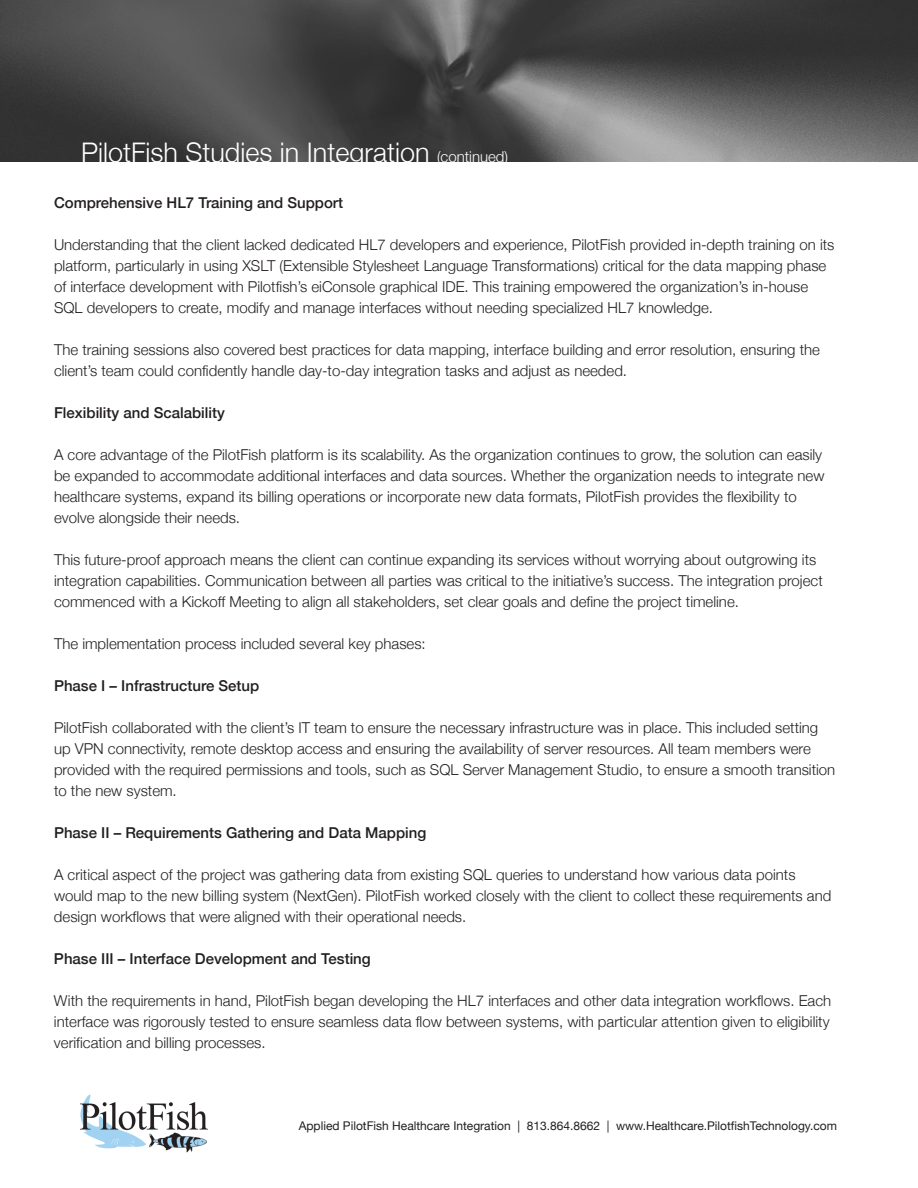
<style>
.page{position:relative;width:918px;height:1188px;background:#fff}
.page>*{position:absolute;margin:0;border:0;box-sizing:border-box;transform-origin:0 0}
.t1{font:300 27px "Helvetica Neue";color:#fff}
.t2{font:300 15px/21px "Helvetica Neue";color:#231f20}
.t3{font:500 15px "Helvetica Neue";color:#231f20}
.t4{font:12px "Helvetica Neue";color:#231f20}
.s1{font-size:15px}
</style>
<div class="page">
<img style="left:0;top:0;width:918px;height:162px">
<img style="left:81px;top:1094px;width:126px;height:59px">
<h1 class="t1" style="left:81px;top:136px;width:429px">PilotFish Studies in integration <span class="s1">(continued)</span></h1>
<p class="t3" style="left:54px;top:193px;width:291px">Comprehensive HL7 Training and Support</p>
<p class="t2" style="left:54px;top:234px;width:782px">understanding that the client lacked dedicated hl7 developers and experience, PilotFish provided in-depth training on its platform, particularly in using XSlT (extensible Stylesheet language Transformations) critical for the data mapping phase of interface development with Pilotfish’s eiConsole graphical iDe. This training empowered the organization’s in-house SQl developers to create, modify and manage interfaces without needing specialized hl7 knowledge.</p>
<p class="t2" style="left:54px;top:339px;width:768px">The training sessions also covered best practices for data mapping, interface building and error resolution, ensuring the client’s team could confidently handle day-to-day integration tasks and adjust as needed.</p>
<p class="t3" style="left:54px;top:403px;width:172px">Flexibility and Scalability</p>
<p class="t2" style="left:54px;top:444px;width:772px">a core advantage of the PilotFish platform is its scalability. as the organization continues to grow, the solution can easily be expanded to accommodate additional interfaces and data sources. Whether the organization needs to integrate new healthcare systems, expand its billing operations or incorporate new data formats, PilotFish provides the flexibility to evolve alongside their needs.</p>
<p class="t2" style="left:54px;top:549px;width:770px">This future-proof approach means the client can continue expanding its services without worrying about outgrowing its integration capabilities. Communication between all parties was critical to the initiative’s success. The integration project commenced with a Kickoff Meeting to align all stakeholders, set clear goals and define the project timeline.</p>
<p class="t2" style="left:54px;top:633px;width:373px">The implementation process included several key phases:</p>
<p class="t3" style="left:54px;top:676px;width:207px">Phase I – Infrastructure Setup</p>
<p class="t2" style="left:54px;top:717px;width:783px">PilotFish collaborated with the client’s iT team to ensure the necessary infrastructure was in place. This included setting up VPn connectivity, remote desktop access and ensuring the availability of server resources. all team members were provided with the required permissions and tools, such as SQl Server Management Studio, to ensure a smooth transition to the new system.</p>
<p class="t3" style="left:54px;top:823px;width:374px">Phase II – Requirements Gathering and Data Mapping</p>
<p class="t2" style="left:54px;top:864px;width:779px">a critical aspect of the project was gathering data from existing SQl queries to understand how various data points would map to the new billing system (nextgen). PilotFish worked closely with the client to collect these requirements and design workflows that were aligned with their operational needs.</p>
<p class="t3" style="left:54px;top:949px;width:318px">Phase III – Interface Development and Testing</p>
<p class="t2" style="left:54px;top:990px;width:779px;text-align:justify">With the requirements in hand, PilotFish began developing the hl7 interfaces and other data integration workflows. each interface was rigorously tested to ensure seamless data flow between systems, with particular attention given to eligibility verification and billing processes.</p>
<p class="t4" style="left:299px;top:1118px;width:540px">Applied PilotFish Healthcare Integration | 813.864.8662 | www.Healthcare.PilotfishTechnology.com</p>
</div>
